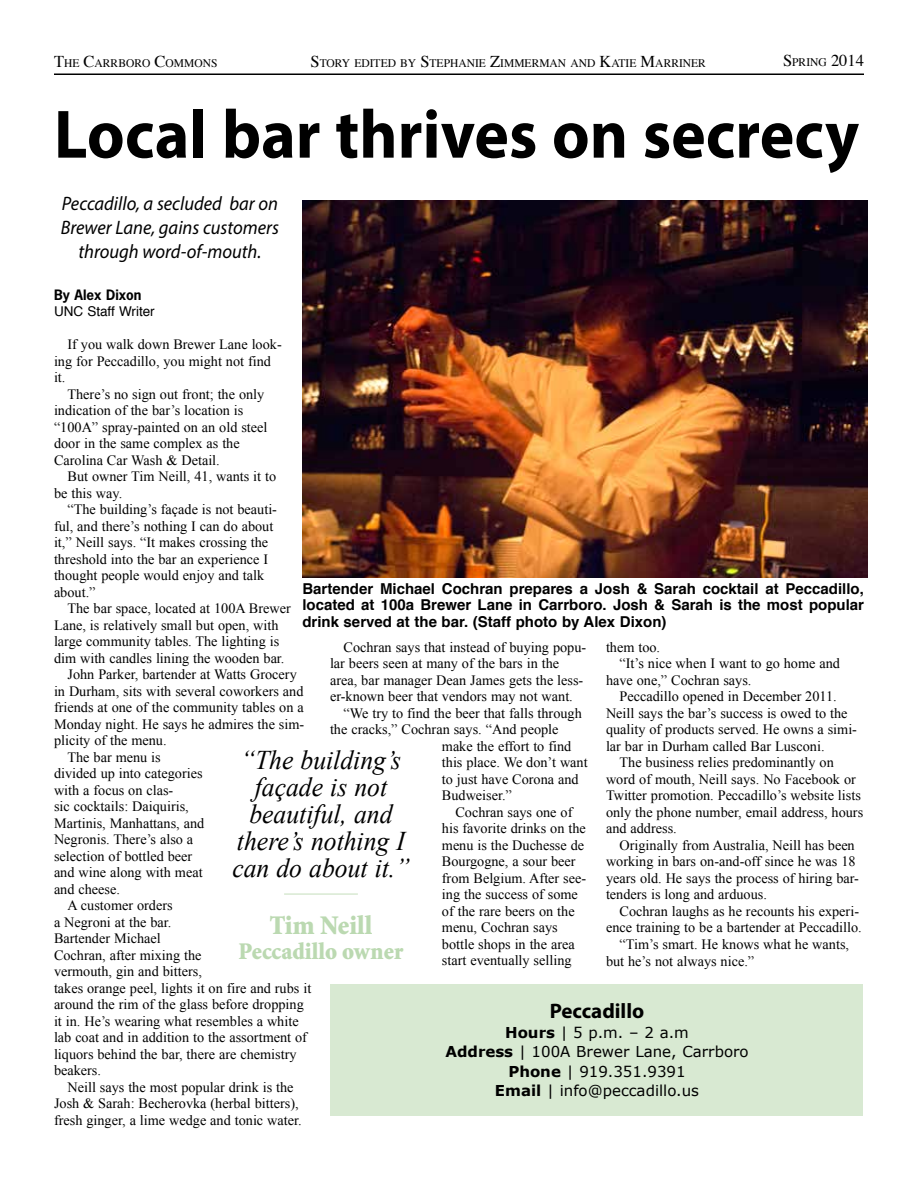
<style>
.page{position:relative;width:918px;height:1188px;background:#fff}
.page>*{position:absolute;margin:0;border:0;box-sizing:border-box;transform-origin:0 0}
.t1{font:700 69px "Myriad Pro";color:#000;scale:.95 1}
.t2{font:italic 27px/27px "Times New Roman";color:#000;text-align:center;scale:.95 1}
.t3{font:900 27px "Minion Std";color:#bbd9b1;scale:.95 1}
.t4{font:900 24px "Minion Std";color:#bbd9b1;scale:.95 1}
.t5{font:700 21px "Myriad Pro";color:#000}
.t6{font:italic 19.5px/24px "Myriad Pro";color:#000;text-align:center;scale:.95 1}
.t7{font:16.5px "Times";color:#000}
.t8{font:700 15px/16.5px "Helvetica";color:#000;text-align:justify}
.t9{font:15px/19.5px "Verdana";color:#000;text-align:center}
.t10{font:14.25px/16.5px "Times New Roman";color:#000}
.t11{font:13.5px "Helvetica";color:#000}
.t12{font:700 13.5px "News Gothic Std";color:#000}
.t13{font:11.55px "Times";color:#000}
.s1{font-size:16.5px}
.s2{font-size:11.55px}
.s3{font-weight:700}
</style>
<div class="page">
<hr style="left:54px;top:74px;width:810px;height:1px;background:#000">
<img style="left:302px;top:201px;width:566px;height:377px">
<div style="left:331px;top:985px;width:532px;height:131px;background:#d8e9d2"></div>
<hr style="left:284px;top:893px;width:74px;height:2px;background:#d8e9d2">
<p class="t13" style="left:54px;top:52px;width:164px"><span class="s1">T</span>HE <span class="s1">C</span>ARRBORO <span class="s1">C</span>OMMONS</p>
<p class="t13" style="left:310px;top:52px;width:397px"><span class="s1">S</span>TORY EDITED BY <span class="s1">S</span>TEPHANIE <span class="s1">Z</span>IMMERMAN AND <span class="s1">K</span>ATIE <span class="s1">M</span>ARRINER</p>
<p class="t7" style="left:783px;top:45px;width:82px">S<span class="s2">PRING</span> 2014</p>
<h1 class="t1" style="left:54px;top:89px;width:849px">Local bar thrives on secrecy</h1>
<h3 class="t6" style="left:61px;top:191px;width:231px">Peccadillo, a secluded bar on<br>Brewer Lane, gains customers through word-of-mouth.</h3>
<p class="t12" style="left:54px;top:286px;width:89px">By Alex Dixon</p>
<p class="t11" style="left:54px;top:301px;width:102px">UNC Staff Writer</p>
<p class="t10" style="left:54px;top:336px;width:229px;text-indent:13px">If you walk down Brewer Lane look&shy;ing for Peccadillo, you might not find it.</p>
<p class="t10" style="left:54px;top:385px;width:215px;text-indent:13px">There’s no sign out front; the only indication of the bar’s location is “100A” spray-painted on an old steel door in the same complex as the<br>Carolina Car Wash &amp; Detail.</p>
<p class="t10" style="left:54px;top:468px;width:224px;text-indent:13px">But owner Tim Neill, 41, wants it to be this way.</p>
<p class="t10" style="left:54px;top:501px;width:225px;text-indent:13px">“The building’s façade is not beauti&shy;ful, and there’s nothing I can do about it,” Neill says. “It makes crossing the threshold into the bar an experience I thought people would enjoy and talk about.”</p>
<p class="t10" style="left:68px;top:600px;width:225px">The bar space, located at 100A Brewer</p>
<p class="t10" style="left:54px;top:616px;width:226px">Lane, is relatively small but open, with</p>
<p class="t10" style="left:54px;top:633px;width:227px">large community tables. The lighting is</p>
<p class="t10" style="left:54px;top:649px;width:232px">dim with candles lining the wooden bar.</p>
<p class="t10" style="left:68px;top:666px;width:231px">John Parker, bartender at Watts Grocery</p>
<p class="t10" style="left:54px;top:682px;width:251px">in Durham, sits with several coworkers and</p>
<p class="t10" style="left:54px;top:699px;width:251px">friends at one of the community tables on a</p>
<p class="t10" style="left:54px;top:716px;width:252px">Monday night. He says he admires the sim-</p>
<p class="t10" style="left:54px;top:732px;width:114px">plicity of the menu.</p>
<p class="t10" style="left:68px;top:749px;width:95px">The bar menu is</p>
<p class="t10" style="left:54px;top:765px;width:150px">divided up into categories</p>
<p class="t10" style="left:54px;top:782px;width:121px">with a focus on clas-</p>
<p class="t10" style="left:54px;top:798px;width:136px">sic cocktails: Daiquiris,</p>
<p class="t10" style="left:54px;top:815px;width:152px">Martinis, Manhattans, and</p>
<p class="t10" style="left:54px;top:831px;width:141px">Negronis. There’s also a</p>
<p class="t10" style="left:54px;top:848px;width:140px">selection of bottled beer</p>
<p class="t10" style="left:54px;top:864px;width:150px">and wine along with meat</p>
<p class="t10" style="left:54px;top:881px;width:68px">and cheese.</p>
<p class="t10" style="left:68px;top:897px;width:107px">A customer orders</p>
<p class="t10" style="left:54px;top:914px;width:119px">a Negroni at the bar.</p>
<p class="t10" style="left:54px;top:930px;width:108px">Bartender Michael</p>
<p class="t10" style="left:54px;top:947px;width:149px">Cochran, after mixing the</p>
<p class="t10" style="left:54px;top:963px;width:149px">vermouth, gin and bitters,</p>
<p class="t10" style="left:54px;top:980px;width:259px">takes orange peel, lights it on fire and rubs it</p>
<p class="t10" style="left:54px;top:996px;width:251px">around the rim of the glass before dropping</p>
<p class="t10" style="left:54px;top:1013px;width:246px">it in. He’s wearing what resembles a white</p>
<p class="t10" style="left:54px;top:1029px;width:254px">lab coat and in addition to the assortment of</p>
<p class="t10" style="left:54px;top:1046px;width:244px">liquors behind the bar, there are chemistry</p>
<p class="t10" style="left:54px;top:1062px;width:49px">beakers.</p>
<p class="t10" style="left:68px;top:1079px;width:228px">Neill says the most popular drink is the</p>
<p class="t10" style="left:54px;top:1095px;width:246px">Josh &amp; Sarah: Becherovka (herbal bitters),</p>
<p class="t10" style="left:54px;top:1112px;width:249px">fresh ginger, a lime wedge and tonic water.</p>
<p class="t8" style="left:302px;top:581px;width:563px">Bartender Michael Cochran prepares a Josh &amp; Sarah cocktail at Peccadillo, located at 100a Brewer Lane in Carrboro. Josh &amp; Sarah is the most popular drink served at the bar. (Staff photo by Alex Dixon)</p>
<p class="t10" style="left:344px;top:639px;width:244px">Cochran says that instead of buying popu-</p>
<p class="t10" style="left:330px;top:655px;width:231px">lar beers seen at many of the bars in the</p>
<p class="t10" style="left:330px;top:672px;width:255px">area, bar manager Dean James gets the less-</p>
<p class="t10" style="left:330px;top:688px;width:244px">er-known beer that vendors may not want.</p>
<p class="t10" style="left:344px;top:705px;width:240px">“We try to find the beer that falls through</p>
<p class="t10" style="left:330px;top:721px;width:230px">the cracks,” Cochran says. “And people</p>
<p class="t10" style="left:442px;top:738px;width:131px">make the effort to find</p>
<p class="t10" style="left:442px;top:754px;width:147px">this place. We don’t want</p>
<p class="t10" style="left:442px;top:771px;width:138px">to just have Corona and</p>
<p class="t10" style="left:442px;top:787px;width:72px">Budweiser.”</p>
<p class="t10" style="left:455px;top:804px;width:119px">Cochran says one of</p>
<p class="t10" style="left:442px;top:820px;width:145px">his favorite drinks on the</p>
<p class="t10" style="left:442px;top:837px;width:144px">menu is the Duchesse de</p>
<p class="t10" style="left:442px;top:853px;width:135px">Bourgogne, a sour beer</p>
<p class="t10" style="left:442px;top:870px;width:146px">from Belgium. After see-</p>
<p class="t10" style="left:442px;top:886px;width:137px">ing the success of some</p>
<p class="t10" style="left:442px;top:903px;width:134px">of the rare beers on the</p>
<p class="t10" style="left:442px;top:919px;width:117px">menu, Cochran says</p>
<p class="t10" style="left:442px;top:936px;width:134px">bottle shops in the area</p>
<p class="t10" style="left:442px;top:952px;width:131px">start eventually selling</p>
<p class="t10" style="left:606px;top:639px;width:56px">them too.</p>
<p class="t10" style="left:620px;top:655px;width:222px">“It’s nice when I want to go home and</p>
<p class="t10" style="left:606px;top:672px;width:147px">have one,” Cochran says.</p>
<p class="t10" style="left:620px;top:688px;width:219px">Peccadillo opened in December 2011.</p>
<p class="t10" style="left:606px;top:705px;width:243px">Neill says the bar’s success is owed to the</p>
<p class="t10" style="left:606px;top:721px;width:253px">quality of products served. He owns a simi-</p>
<p class="t10" style="left:606px;top:738px;width:220px">lar bar in Durham called Bar Lusconi.</p>
<p class="t10" style="left:620px;top:754px;width:216px">The business relies predominantly on</p>
<p class="t10" style="left:606px;top:771px;width:251px">word of mouth, Neill says. No Facebook or</p>
<p class="t10" style="left:606px;top:787px;width:256px">Twitter promotion. Peccadillo’s website lists</p>
<p class="t10" style="left:606px;top:804px;width:259px">only the phone number, email address, hours</p>
<p class="t10" style="left:606px;top:820px;width:72px">and address.</p>
<p class="t10" style="left:620px;top:837px;width:237px">Originally from Australia, Neill has been</p>
<p class="t10" style="left:606px;top:853px;width:251px">working in bars on-and-off since he was 18</p>
<p class="t10" style="left:606px;top:870px;width:255px">years old. He says the process of hiring bar-</p>
<p class="t10" style="left:606px;top:886px;width:162px">tenders is long and arduous.</p>
<p class="t10" style="left:620px;top:903px;width:241px">Cochran laughs as he recounts his experi-</p>
<p class="t10" style="left:606px;top:919px;width:257px">ence training to be a bartender at Peccadillo.</p>
<p class="t10" style="left:620px;top:936px;width:231px">“Tim’s smart. He knows what he wants,</p>
<p class="t10" style="left:606px;top:952px;width:150px">but he’s not always nice.”</p>
<h2 class="t2" style="left:232px;top:746px;width:188px">“The building’s façade is not beautiful, and there’s nothing I can do about it.”</h2>
<h2 class="t3" style="left:270px;top:912px;width:109px">Tim Neill</h2>
<h3 class="t4" style="left:239px;top:940px;width:175px">Peccadillo owner</h3>
<h3 class="t5" style="left:550px;top:998px;width:96px">Peccadillo</h3>
<p class="t9" style="left:445px;top:1023px;width:305px"><span class="s3">Hours</span> | 5 p.m. – 2 a.m<br><span class="s3">Address</span> | 100A Brewer Lane, Carrboro<br><span class="s3">Phone</span> | 919.351.9391<br><span class="s3">Email</span> | info@peccadillo.us</p>
</div>
